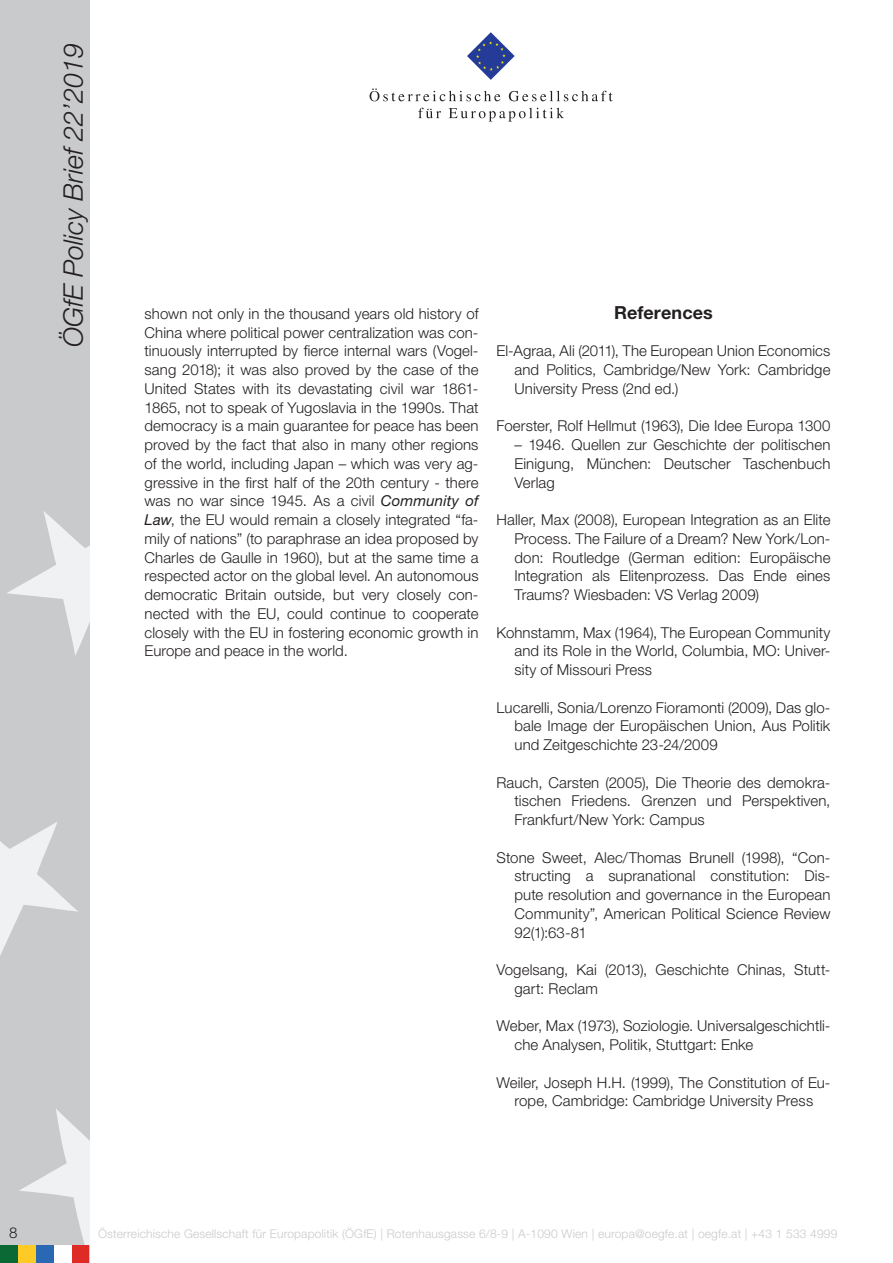
<style>
.page{position:relative;width:893px;height:1263px;background:#fff}
.page>*{position:absolute;margin:0;border:0;box-sizing:border-box;transform-origin:0 0}
.t1{font:italic 300 27px "Helvetica Neue LT Std";color:#231f20}
.Zwischenüberschrift{font:700 18px "Helvetica Neue LT Std";letter-spacing:.005em;color:#231f20}
.Literaturverzeichnis{font:300 15px/18.8px "Helvetica Neue LT Std";letter-spacing:.005em;color:#231f20;text-align:justify}
.Standard_Paragraph{font:300 15px/18.8px "Helvetica Neue LT Std";letter-spacing:.005em;color:#231f20;text-align:justify}
.t2{font:300 12px "Helvetica Neue LT Std";letter-spacing:.015em;color:#c9cacc}
.s1{font-weight:400;font-style:italic}
</style>
<div class="page">
<div style="left:0;top:0;width:89px;height:1263px;background:#c9cacc"></div>
<svg style="left:19px;top:1109px;width:70px;height:136px"></svg>
<svg style="left:0;top:822px;width:78px;height:134px"></svg>
<svg style="left:7px;top:511px;width:82px;height:144px"></svg>
<div style="left:18px;top:1245px;width:18px;height:18px;background:#fecb26"></div>
<div style="left:36px;top:1245px;width:18px;height:18px;background:#2b68b3"></div>
<div style="left:71px;top:1245px;width:18px;height:18px;background:#de2b26"></div>
<div style="left:0;top:1245px;width:18px;height:18px;background:#0b6936"></div>
<div style="left:54px;top:1245px;width:17px;height:18px;background:#fff"></div>
<svg style="left:467px;top:32px;width:48px;height:48px"></svg>
<svg style="left:370px;top:88px;width:130px;height:13px"></svg>
<svg style="left:509px;top:91px;width:104px;height:10px"></svg>
<svg style="left:418px;top:108px;width:23px;height:10px"></svg>
<svg style="left:449px;top:108px;width:115px;height:14px"></svg>
<h1 class="t1" style="left:57px;top:347px;width:305px;rotate:-90deg">ÖGfE Policy Brief 22’2019</h1>
<p class="Standard_Paragraph" style="left:145px;top:304px;width:335px">shown not only in the thousand years old history of China where political power centralization was con&shy;tinuously interrupted by fierce internal wars (Vogel&shy;sang 2018); it was also proved by the case of the United States with its devastating civil war 1861- 1865, not to speak of Yugoslavia in the 1990s. That democracy is a main guarantee for peace has been proved by the fact that also in many other regions of the world, including Japan – which was very ag&shy;gressive in the first half of the 20th century - there was no war since 1945. As a civil <span class="s1">Community of Law</span>, the EU would remain a closely integrated “fa&shy;mily of nations” (to paraphrase an idea proposed by Charles de Gaulle in 1960), but at the same time a respected actor on the global level. An autonomous democratic Britain outside, but very closely con&shy;nected with the EU, could continue to cooperate closely with the EU in fostering economic growth in Europe and peace in the world.</p>
<p class="Zwischenüberschrift" style="left:614px;top:301px;width:100px">References</p>
<p class="Literaturverzeichnis" style="left:514px;top:341px;width:317px;text-indent:-18px">El-Agraa, Ali (2011), The European Union Economics and Politics, Cambridge/New York: Cambridge University Press (2nd ed.)</p>
<p class="Literaturverzeichnis" style="left:496px;top:416px;width:335px">Foerster, Rolf Hellmut (1963), Die Idee Europa 1300</p>
<p class="Literaturverzeichnis" style="left:514px;top:435px;width:317px">– 1946. Quellen zur Geschichte der politischen Einigung, München: Deutscher Taschenbuch Verlag</p>
<p class="Literaturverzeichnis" style="left:514px;top:510px;width:317px;text-indent:-18px">Haller, Max (2008), European Integration as an Elite Process. The Failure of a Dream? New York/Lon&shy;don: Routledge (German edition: Europäische Integration als Elitenprozess. Das Ende eines Traums? Wiesbaden: VS Verlag 2009)</p>
<p class="Literaturverzeichnis" style="left:514px;top:622px;width:317px;text-indent:-18px">Kohnstamm, Max (1964), The European Community and its Role in the World, Columbia, MO: Univer&shy;sity of Missouri Press</p>
<p class="Literaturverzeichnis" style="left:514px;top:697px;width:317px;text-indent:-18px">Lucarelli, Sonia/Lorenzo Fioramonti (2009), Das glo&shy;bale Image der Europäischen Union, Aus Politik und Zeitgeschichte 23-24/2009</p>
<p class="Literaturverzeichnis" style="left:514px;top:772px;width:317px;text-indent:-18px">Rauch, Carsten (2005), Die Theorie des demokra&shy;tischen Friedens. Grenzen und Perspektiven, Frankfurt/New York: Campus</p>
<p class="Literaturverzeichnis" style="left:514px;top:847px;width:317px;text-indent:-18px">Stone Sweet, Alec/Thomas Brunell (1998), “Con&shy;structing a supranational constitution: Dis&shy;pute resolution and governance in the European Community”, American Political Science Review 92(1):63-81</p>
<p class="Literaturverzeichnis" style="left:514px;top:960px;width:317px;text-indent:-18px">Vogelsang, Kai (2013), Geschichte Chinas, Stutt&shy;gart: Reclam</p>
<p class="Literaturverzeichnis" style="left:514px;top:1016px;width:317px;text-indent:-18px">Weber, Max (1973), Soziologie. Universalgeschichtli&shy;che Analysen, Politik, Stuttgart: Enke</p>
<p class="Literaturverzeichnis" style="left:496px;top:1072px;width:335px;text-align:center">Weiler, Joseph H.H. (1999), The Constitution of Eu&shy;rope, Cambridge: Cambridge University Press</p>
<p class="Standard_Paragraph" style="left:9px;top:1222px;width:10px">8</p>
<p class="t2" style="left:98px;top:1226px;width:741px">Österreichische Gesellschaft für Europapolitik (ÖGfE) | Rotenhausgasse 6/8-9 | A-1090 Wien | europa@oegfe.at | oegfe.at | +43 1 533 4999</p>
</div>
